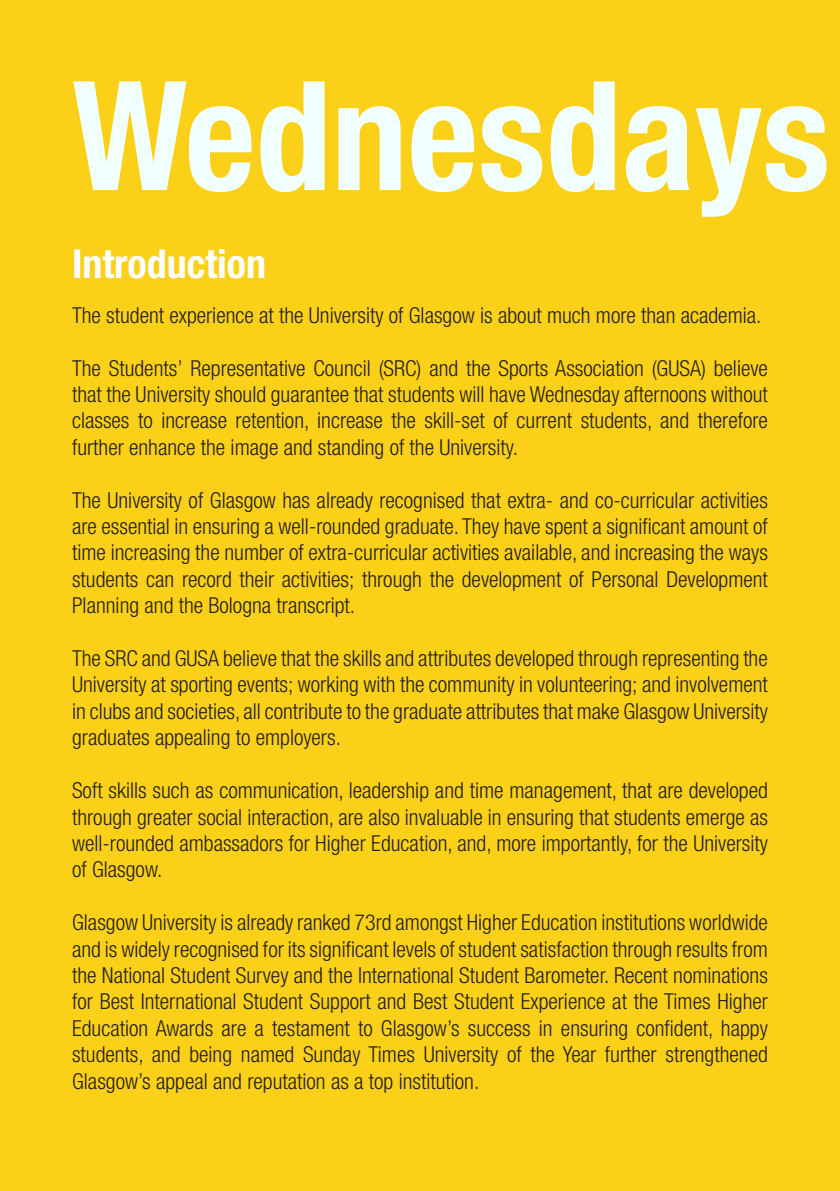
<style>
.page{position:relative;width:840px;height:1191px;background:#fff}
.page>*{position:absolute;margin:0;border:0;box-sizing:border-box;transform-origin:0 0}
.t1{font:700 condensed 152px "Helvetica Neue";color:#f1ffff}
.t2{font:700 condensed 40px "Helvetica Neue";color:#fff}
.t3{font:300 condensed 22px/26.4px "Helvetica Neue";color:#231f20;text-align:justify}
</style>
<div class="page">
<div style="left:0;top:0;width:839px;height:1191px;background:#fbd018"></div>
<p class="t1" style="left:72px;top:44px;width:759px">Wednesdays</p>
<p class="t2" style="left:72px;top:239px;width:195px">Introduction</p>
<p class="t3" style="left:72px;top:301px;width:690px">The student experience at the University of Glasgow is about much more than academia.</p>
<p class="t3" style="left:72px;top:354px;width:697px">The Students’ Representative Council (SRC) and the Sports Association (GUSA) believe that the University should guarantee that students will have Wednesday afternoons without classes to increase retention, increase the skill-set of current students, and therefore further enhance the image and standing of the University.</p>
<p class="t3" style="left:72px;top:486px;width:697px">The University of Glasgow has already recognised that extra- and co-curricular activities are essential in ensuring a well-rounded graduate. They have spent a significant amount of time increasing the number of extra-curricular activities available, and increasing the ways students can record their activities; through the development of Personal Development Planning and the Bologna transcript.</p>
<p class="t3" style="left:72px;top:645px;width:697px">The SRC and GUSA believe that the skills and attributes developed through representing the University at sporting events; working with the community in volunteering; and involvement in clubs and societies, all contribute to the graduate attributes that make Glasgow University graduates appealing to employers.</p>
<p class="t3" style="left:72px;top:777px;width:697px">Soft skills such as communication, leadership and time management, that are developed through greater social interaction, are also invaluable in ensuring that students emerge as well-rounded ambassadors for Higher Education, and, more importantly, for the University of Glasgow.</p>
<p class="t3" style="left:72px;top:909px;width:697px">Glasgow University is already ranked 73rd amongst Higher Education institutions worldwide and is widely recognised for its significant levels of student satisfaction through results from the National Student Survey and the International Student Barometer. Recent nominations for Best International Student Support and Best Student Experience at the Times Higher Education Awards are a testament to Glasgow’s success in ensuring confident, happy students, and being named Sunday Times University of the Year further strengthened Glasgow’s appeal and reputation as a top institution.</p>
</div>
